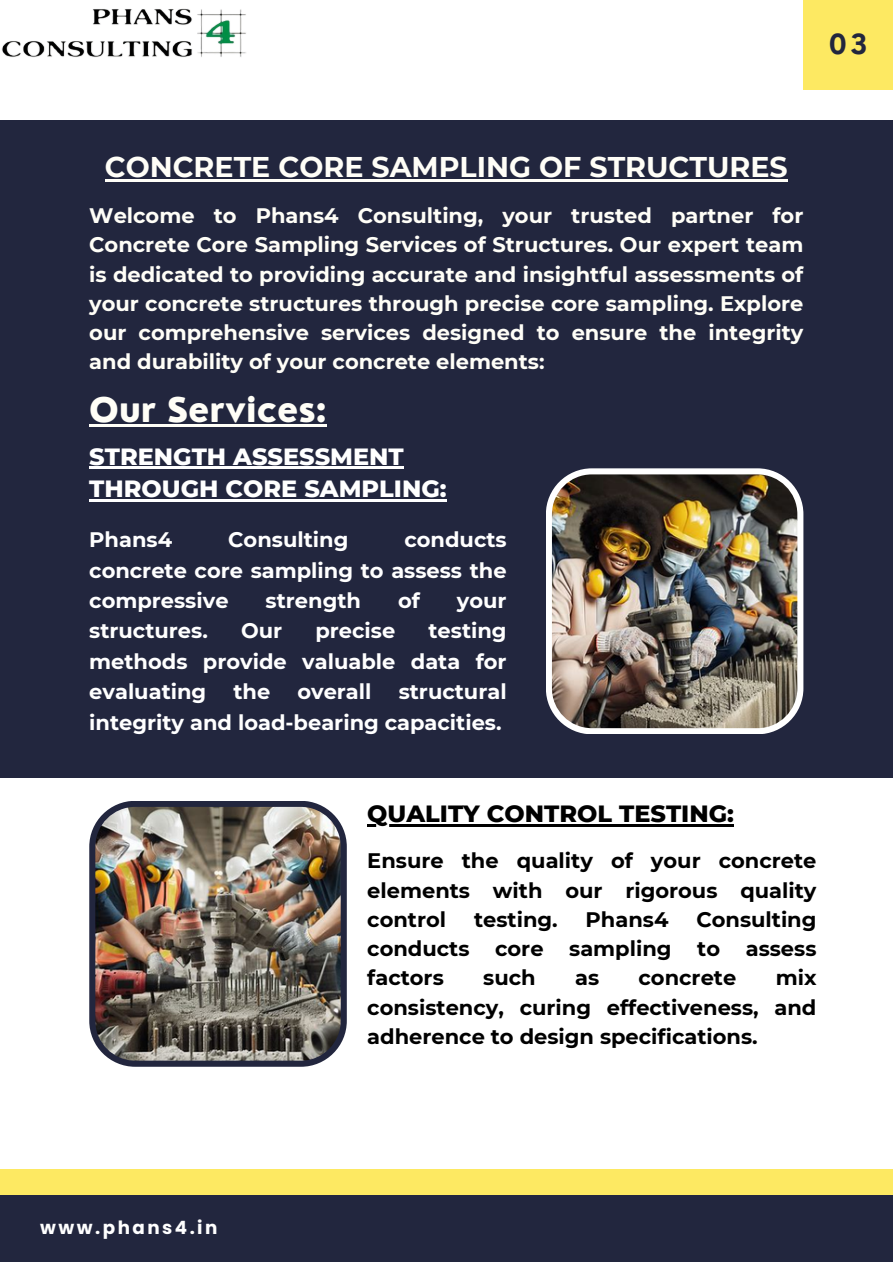
<style>
.page{position:relative;width:893px;height:1264px;background:#fff}
.page>*{position:absolute;margin:0;border:0;box-sizing:border-box;transform-origin:0 0}
.t1{font:800 33px "Nourd";color:#fffef7}
.t2{font:700 28.5px "Montserrat";color:#fffef7}
.t3{font:700 27px "Nourd";color:#22263e}
.t4{font:800 24px/32.5px "Montserrat";color:#fff}
.t5{font:800 24px "Montserrat";color:#000}
.t6{font:700 21px/29.2px "Montserrat";color:#fffef7;text-align:justify}
.t7{font:700 21px/29.2px "Montserrat";color:#000;text-align:justify}
.t8{font:700 21px/30.3px "Montserrat";color:#fff;text-align:justify}
.t9{font:700 18.3px "Poppins";letter-spacing:.135em;color:#fff}
</style>
<div class="page">
<div style="left:0;top:120px;width:892px;height:657px;background:#22263e"></div>
<div style="left:803px;top:0;width:89px;height:89px;background:#fde962"></div>
<img style="left:546px;top:468px;width:257px;height:266px">
<img style="left:89px;top:801px;width:258px;height:265px">
<div style="left:0;top:1194px;width:892px;height:68px;background:#22263e"></div>
<div style="left:0;top:1168px;width:892px;height:26px;background:#fde962"></div>
<img style="left:1px;top:8px;width:245px;height:49px">
<hr style="left:89px;top:424px;width:238px;height:2px;background:#fffef7">
<hr style="left:89px;top:467px;width:315px;height:2px;background:#fff">
<hr style="left:89px;top:499px;width:357px;height:2px;background:#fff">
<hr style="left:367px;top:824px;width:367px;height:2px;background:#000">
<hr style="left:105px;top:179px;width:682px;height:2px;background:#fffef7">
<p class="t3" style="left:828px;top:27px;width:40px">03</p>
<p class="t2" style="left:105px;top:149px;width:684px">CONCRETE CORE SAMPLING OF STRUCTURES</p>
<p class="t6" style="left:89px;top:201px;width:715px">Welcome to Phans4 Consulting, your trusted partner for Concrete Core Sampling Services of Structures. Our expert team is dedicated to providing accurate and insightful assessments of your concrete structures through precise core sampling. Explore our comprehensive services designed to ensure the integrity and durability of your concrete elements:</p>
<p class="t1" style="left:89px;top:388px;width:239px">Our Services:</p>
<p class="t4" style="left:89px;top:440px;width:359px">STRENGTH ASSESSMENT<br>THROUGH CORE SAMPLING:</p>
<p class="t8" style="left:89px;top:524px;width:84px">Phans4</p>
<p class="t8" style="left:228px;top:524px;width:122px">Consulting</p>
<p class="t8" style="left:89px;top:524px;width:419px;text-indent:315px">conducts concrete core sampling to assess the compressive</p>
<p class="t8" style="left:265px;top:585px;width:97px">strength</p>
<p class="t8" style="left:398px;top:585px;width:23px">of</p>
<p class="t8" style="left:457px;top:585px;width:51px">your</p>
<p class="t8" style="left:89px;top:615px;width:120px">structures.</p>
<p class="t8" style="left:241px;top:615px;width:43px">Our</p>
<p class="t8" style="left:315px;top:615px;width:81px">precise</p>
<p class="t8" style="left:89px;top:615px;width:419px;text-indent:339px">testing methods provide valuable data for evaluating</p>
<p class="t8" style="left:89px;top:676px;width:419px;text-align:right">structural<br>integrity and load-bearing capacities.</p>
<p class="t8" style="left:233px;top:676px;width:38px">the</p>
<p class="t8" style="left:297px;top:676px;width:76px">overall</p>
<p class="t5" style="left:367px;top:798px;width:368px">QUALITY CONTROL TESTING:</p>
<p class="t7" style="left:367px;top:846px;width:450px">Ensure the quality of your concrete elements with our rigorous quality control</p>
<p class="t7" style="left:367px;top:904px;width:450px;text-indent:329px">Consulting conducts core sampling to assess factors</p>
<p class="t7" style="left:474px;top:904px;width:85px">testing.</p>
<p class="t7" style="left:585px;top:904px;width:84px">Phans4</p>
<p class="t7" style="left:367px;top:963px;width:450px;text-indent:408px">mix consistency, curing effectiveness, and adherence to design specifications.</p>
<p class="t7" style="left:483px;top:963px;width:54px">such</p>
<p class="t7" style="left:575px;top:963px;width:26px">as</p>
<p class="t7" style="left:638px;top:963px;width:99px">concrete</p>
<p class="t9" style="left:40px;top:1214px;width:179px">www.phans4.in</p>
</div>
